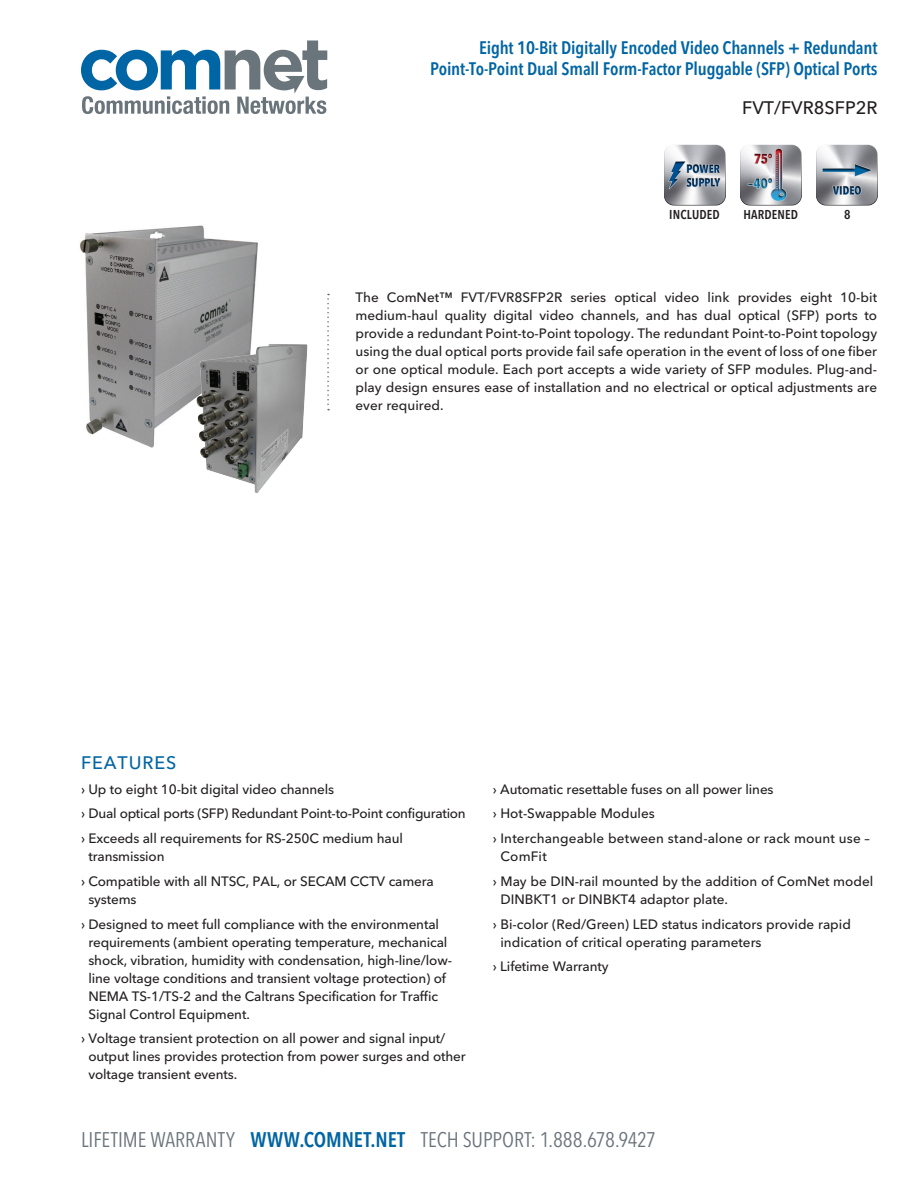
<style>
.page{position:relative;width:918px;height:1188px;background:#fff}
.page>*{position:absolute;margin:0;border:0;box-sizing:border-box;transform-origin:0 0}
.t1{font:condensed 21px "Avenir Next LT Pro";letter-spacing:-.005em;color:#6a747b}
.t2{font:600 condensed 18px "Avenir Next LT Pro";letter-spacing:-.01em;color:#0065a4}
.t3{font:500 18px "Avenir Next LT Pro";color:#231f20}
.t4{font:500 18px "Avenir Next LT Pro";letter-spacing:.05em;color:#0065a4}
.t5{font:500 13.5px/18px "Avenir Next LT Pro";letter-spacing:-.01em;color:#231f20}
.t6{font:500 13.5px/18px "Avenir Next LT Pro";letter-spacing:.01em;color:#231f20}
.t7{font:600 condensed 12.75px "Avenir Next LT Pro";letter-spacing:.01em;color:#231f20}
.s1{font-weight:600;color:#0065a4}
</style>
<div class="page">
<svg style="left:81px;top:41px;width:246px;height:73px"></svg>
<img style="left:740px;top:144px;width:61px;height:62px">
<img style="left:664px;top:144px;width:61px;height:62px">
<img style="left:817px;top:144px;width:61px;height:62px">
<img style="left:80px;top:225px;width:178px;height:223px">
<img style="left:185px;top:337px;width:123px;height:156px">
<svg style="left:327px;top:294px;width:2px;height:116px"></svg>
<p class="t2" style="left:479px;top:37px;width:400px">Eight 10-Bit Digitally Encoded Video Channels + Redundant</p>
<p class="t2" style="left:430px;top:58px;width:449px">Point-To-Point Dual Small Form-Factor Pluggable (SFP) Optical Ports</p>
<p class="t3" style="left:742px;top:97px;width:137px">FVT/FVR8SFP2R</p>
<p class="t7" style="left:669px;top:207px;width:52px">INCLUDED</p>
<p class="t7" style="left:743px;top:207px;width:56px">HARDENED</p>
<p class="t7" style="left:844px;top:207px;width:8px">8</p>
<p class="t5" style="left:356px;top:288px;width:523px;text-align:justify">The ComNet™ FVT/FVR8SFP2R series optical video link provides eight 10-bit medium-haul quality digital video channels, and has dual optical (SFP) ports to provide a redundant Point-to-Point topology. The redundant Point-to-Point topology using the dual optical ports provide fail safe operation in the event of loss of one fiber or one optical module. Each port accepts a wide variety of SFP modules. Plug-and&shy;play design ensures ease of installation and no electrical or optical adjustments are ever required.</p>
<p class="t4" style="left:81px;top:752px;width:97px">FEATURES</p>
<p class="t5" style="left:81px;top:780px;width:255px">› Up to eight 10-bit digital video channels</p>
<p class="t5" style="left:81px;top:805px;width:386px">› Dual optical ports (SFP) Redundant Point-to-Point configuration</p>
<p class="t5" style="left:88px;top:829px;width:316px;text-indent:-7px">› Exceeds all requirements for RS-250C medium haul transmission</p>
<p class="t5" style="left:88px;top:872px;width:347px;text-indent:-7px">› Compatible with all NTSC, PAL, or SECAM CCTV camera systems</p>
<p class="t5" style="left:88px;top:915px;width:365px;text-indent:-7px">› Designed to meet full compliance with the environmental requirements (ambient operating temperature, mechanical shock, vibration, humidity with condensation, high-line/low&shy;line voltage conditions and transient voltage protection) of NEMA TS-1/TS-2 and the Caltrans Specification for Traffic Signal Control Equipment.</p>
<p class="t5" style="left:88px;top:1030px;width:379px;text-indent:-7px">› Voltage transient protection on all power and signal input/ output lines provides protection from power surges and other voltage transient events.</p>
<p class="t5" style="left:493px;top:780px;width:282px">› Automatic resettable fuses on all power lines</p>
<p class="t5" style="left:493px;top:805px;width:164px">› Hot-Swappable Modules</p>
<p class="t6" style="left:500px;top:829px;width:371px;text-indent:-8px">› Interchangeable between stand-alone or rack mount use –<br>ComFit</p>
<p class="t5" style="left:500px;top:872px;width:374px;text-indent:-8px">› May be DIN-rail mounted by the addition of ComNet model<br>DINBKT1 or DINBKT4 adaptor plate.</p>
<p class="t5" style="left:500px;top:915px;width:352px;text-indent:-8px">› Bi-color (Red/Green) LED status indicators provide rapid indication of critical operating parameters</p>
<p class="t5" style="left:493px;top:958px;width:117px">› Lifetime Warranty</p>
<p class="t1" style="left:81px;top:1127px;width:577px">LIFETIME WARRANTY <span class="s1">WWW.COMNET.NET</span> TECH SUPPORT: 1.888.678.9427</p>
</div>
